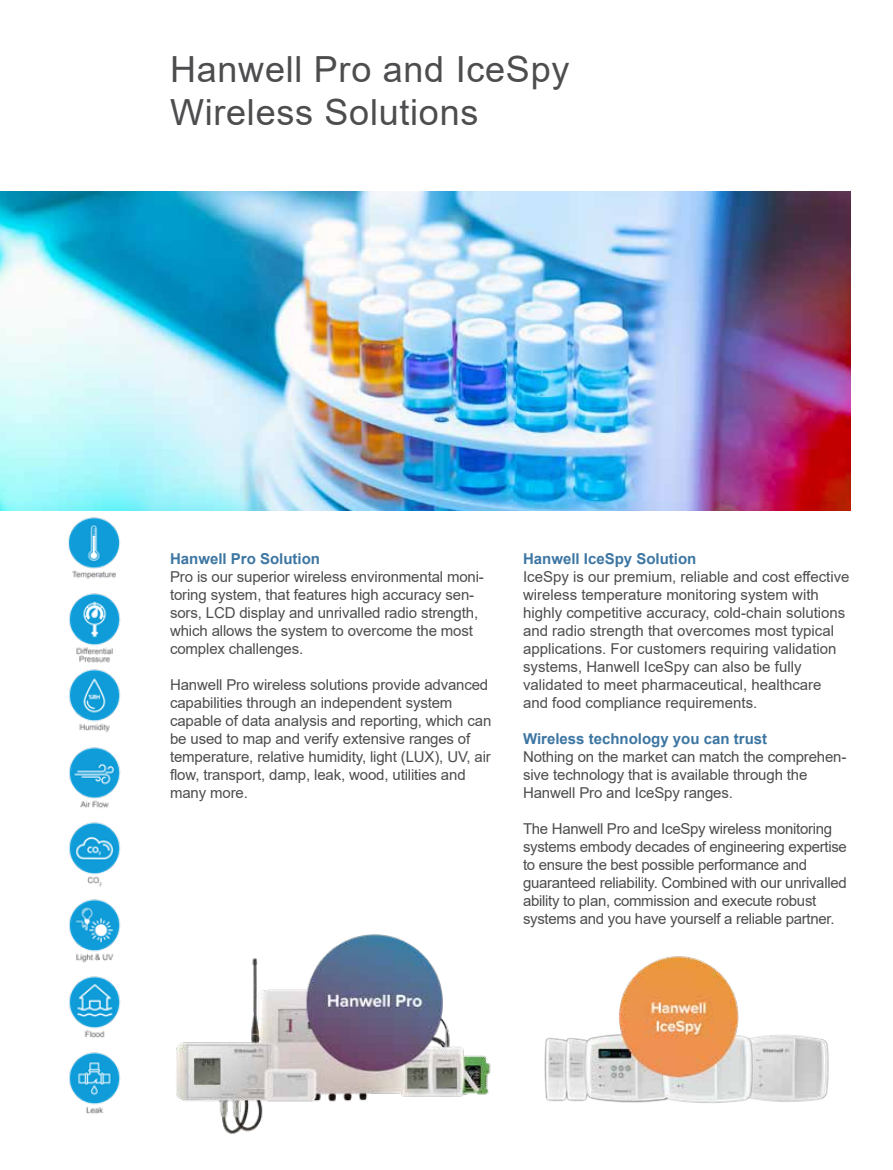
<style>
.page{position:relative;width:893px;height:1170px;background:#fff}
.page>*{position:absolute;margin:0;border:0;box-sizing:border-box;transform-origin:0 0}
.t1{font:36px/43.2px "Arial";letter-spacing:.02em;color:#4d4d4f}
.t2{font:15px/18px "Arial";letter-spacing:-.01em;color:#4d4d4f}
.t3{font:700 15px "Arial";color:#3d76a2}
</style>
<div class="page">
<img style="left:0;top:191px;width:850px;height:319px">
<img style="left:176px;top:934px;width:315px;height:200px">
<img style="left:68px;top:517px;width:53px;height:597px">
<img style="left:544px;top:956px;width:285px;height:147px">
<h1 class="t1" style="left:170px;top:47px;width:401px">Hanwell Pro and IceSpy<br>Wireless Solutions</h1>
<p class="t3" style="left:170px;top:548px;width:152px">Hanwell Pro Solution</p>
<p class="t2" style="left:170px;top:567px;width:315px">Pro is our superior wireless environmental moni&shy;toring system, that features high accuracy sen&shy;sors, LCD display and unrivalled radio strength, which allows the system to overcome the most complex challenges.</p>
<p class="t2" style="left:170px;top:675px;width:323px">Hanwell Pro wireless solutions provide advanced capabilities through an independent system capable of data analysis and reporting, which can be used to map and verify extensive ranges of temperature, relative humidity, light (LUX), UV, air flow, transport, damp, leak, wood, utilities and many more.</p>
<p class="t3" style="left:523px;top:548px;width:175px">Hanwell IceSpy Solution</p>
<p class="t2" style="left:523px;top:567px;width:328px">IceSpy is our premium, reliable and cost effective wireless temperature monitoring system with highly competitive accuracy, cold-chain solutions and radio strength that overcomes most typical applications. For customers requiring validation systems, Hanwell IceSpy can also be fully validated to meet pharmaceutical, healthcare and food compliance requirements.</p>
<p class="t3" style="left:523px;top:728px;width:246px">Wireless technology you can trust</p>
<p class="t2" style="left:523px;top:747px;width:325px">Nothing on the market can match the comprehen&shy;sive technology that is available through the<br>Hanwell Pro and IceSpy ranges.</p>
<p class="t2" style="left:523px;top:819px;width:325px">The Hanwell Pro and IceSpy wireless monitoring systems embody decades of engineering expertise to ensure the best possible performance and guaranteed reliability. Combined with our unrivalled ability to plan, commission and execute robust systems and you have yourself a reliable partner.</p>
</div>
